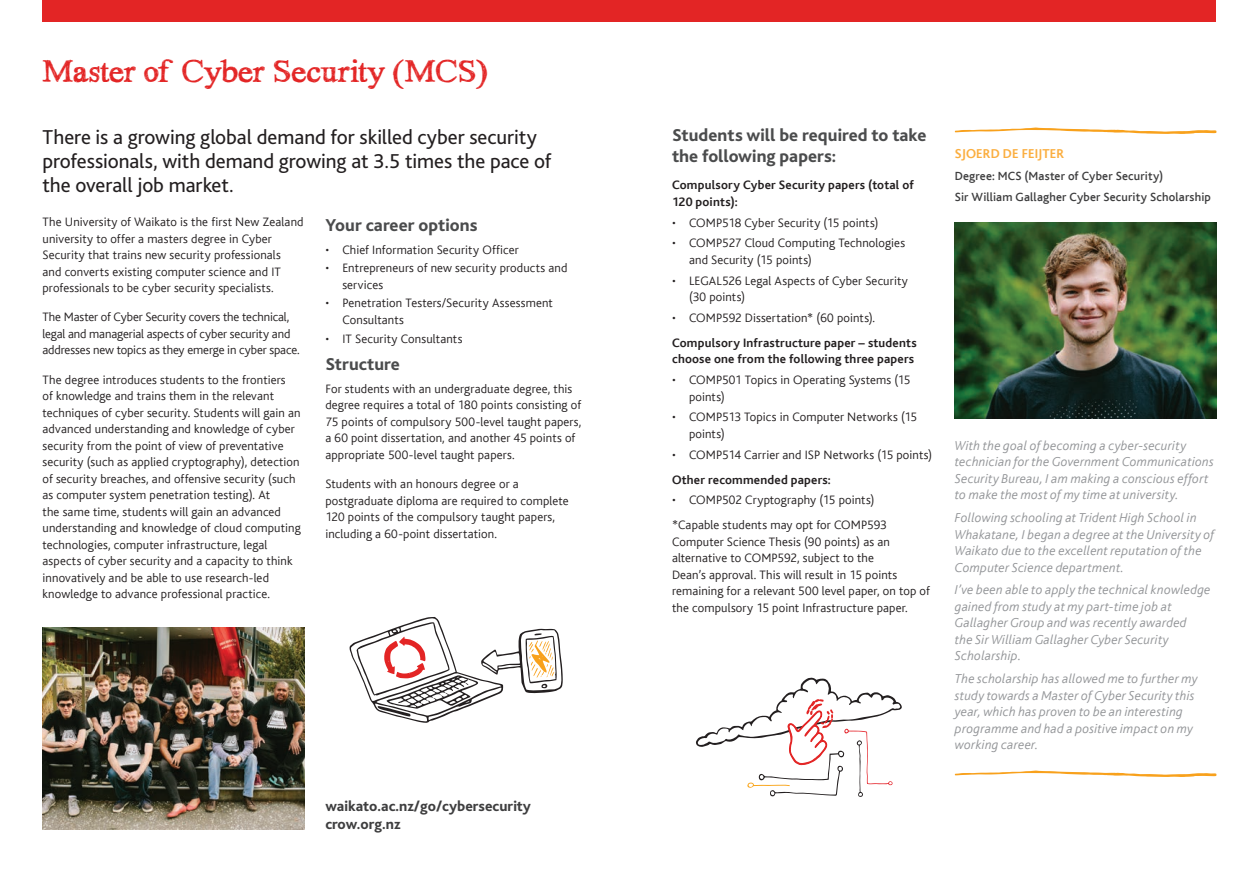
<style>
.page{position:relative;width:1259px;height:893px;background:#fff}
.page>*{position:absolute;margin:0;border:0;box-sizing:border-box;transform-origin:0 0}
.t1{font:33px "Hand Scribble Sketch Times";letter-spacing:-.015em;color:#e32525}
.t2{font:21px/24px "Bliss 2";letter-spacing:-.005em;color:#231f20}
.t3{font:800 18px/21px "Bliss 2";color:#4b4c4d}
.t4{font:800 15px/18px "Bliss 2";color:#3e3e3f}
.t5{font:italic 13.5px/16.5px "Bliss CE Light";letter-spacing:.015em;color:#939598}
.t6{font:13.5px "Bliss CE Bold";letter-spacing:.015em;color:#fbae3f}
.t7{font:12.75px/16.5px "Bliss CE Light";letter-spacing:.01em;color:#231f20}
.t8{font:12.75px/16.5px "Bliss CE Bold";letter-spacing:.015em;color:#231f20}
.t9{font:12.75px/16.5px "Bliss CE Light";letter-spacing:-.01em;color:#231f20}
.t10{font:12.3px/21.1px "Bliss CE Medium";letter-spacing:.015em;color:#3e3e3f}
.s1{font-family:"Bliss CE Light"}
.s2{font-family:"Bliss CE Bold"}
</style>
<div class="page">
<div style="left:43px;top:0;width:1173px;height:21px;background:#e32525"></div>
<img style="left:43px;top:628px;width:261px;height:201px">
<img style="left:955px;top:222px;width:261px;height:197px">
<svg style="left:955px;top:770px;width:261px;height:7px"></svg>
<svg style="left:955px;top:127px;width:261px;height:7px"></svg>
<svg style="left:349px;top:617px;width:214px;height:106px"></svg>
<svg style="left:696px;top:677px;width:206px;height:120px"></svg>
<p class="t1" style="left:43px;top:49px;width:447px">Master of Cyber Security (MCS)</p>
<p class="t2" style="left:43px;top:125px;width:510px">There is a growing global demand for skilled cyber security professionals, with demand growing at 3.5 times the pace of the overall job market.</p>
<p class="t3" style="left:672px;top:125px;width:256px">Students will be required to take the following papers:</p>
<p class="t8" style="left:672px;top:177px;width:243px">Compulsory Cyber Security papers (total of<br>120 points):</p>
<p class="t7" style="left:672px;top:214px;width:208px">• COMP518 Cyber Security (15 points)</p>
<p class="t7" style="left:689px;top:235px;width:218px;text-indent:-17px">• COMP527 Cloud Computing Technologies and Security (15 points)</p>
<p class="t7" style="left:689px;top:272px;width:220px;text-indent:-17px">• LEGAL526 Legal Aspects of Cyber Security (30 points)</p>
<p class="t8" style="left:672px;top:305px;width:246px;line-height:25px"><span class="s1">• COMP592 Dissertation* (60 points).<br></span>Compulsory Infrastructure paper – students</p>
<p class="t8" style="left:672px;top:351px;width:244px">choose one from the following three papers</p>
<p class="t7" style="left:689px;top:372px;width:223px;text-indent:-17px">• COMP501 Topics in Operating Systems (15 points)</p>
<p class="t7" style="left:689px;top:409px;width:229px;text-indent:-17px">• COMP513 Topics in Computer Networks (15 points)</p>
<p class="t7" style="left:672px;top:442px;width:262px;line-height:25px">• COMP514 Carrier and ISP Networks (15 points)<br><span class="s2">Other recommended papers:</span></p>
<p class="t7" style="left:672px;top:488px;width:216px;line-height:25px">• COMP502 Cryptography (15 points) *Capable students may opt for COMP593</p>
<p class="t7" style="left:672px;top:534px;width:259px">Computer Science Thesis (90 points) as an alternative to COMP592, subject to the<br>Dean’s approval. This will result in 15 points remaining for a relevant 500 level paper, on top of the compulsory 15 point Infrastructure paper.</p>
<p class="t7" style="left:43px;top:214px;width:262px">The University of Waikato is the first New Zealand university to offer a masters degree in Cyber Security that trains new security professionals<br>and converts existing computer science and IT professionals to be cyber security specialists.</p>
<p class="t9" style="left:43px;top:309px;width:259px">The Master of Cyber Security covers the technical, legal and managerial aspects of cyber security and addresses new topics as they emerge in cyber space.</p>
<p class="t7" style="left:43px;top:371px;width:260px">The degree introduces students to the frontiers<br>of knowledge and trains them in the relevant techniques of cyber security. Students will gain an advanced understanding and knowledge of cyber security from the point of view of preventative security (such as applied cryptography), detection of security breaches, and offensive security (such as computer system penetration testing). At<br>the same time, students will gain an advanced understanding and knowledge of cloud computing technologies, computer infrastructure, legal aspects of cyber security and a capacity to think innovatively and be able to use research-led knowledge to advance professional practice.</p>
<p class="t3" style="left:325px;top:214px;width:154px">Your career options</p>
<p class="t7" style="left:325px;top:241px;width:195px">• Chief Information Security Officer</p>
<p class="t7" style="left:342px;top:260px;width:226px;text-indent:-17px">• Entrepreneurs of new security products and services</p>
<p class="t7" style="left:342px;top:295px;width:212px;text-indent:-17px">• Penetration Testers/Security Assessment<br>Consultants</p>
<p class="t7" style="left:325px;top:330px;width:139px">• IT Security Consultants</p>
<p class="t3" style="left:325px;top:353px;width:76px">Structure</p>
<p class="t7" style="left:325px;top:381px;width:257px">For students with an undergraduate degree, this degree requires a total of 180 points consisting of 75 points of compulsory 500-level taught papers, a 60 point dissertation, and another 45 points of appropriate 500-level taught papers.</p>
<p class="t7" style="left:325px;top:476px;width:245px">Students with an honours degree or a postgraduate diploma are required to complete 120 points of the compulsory taught papers, including a 60-point dissertation.</p>
<p class="t4" style="left:325px;top:797px;width:207px">waikato.ac.nz/go/cybersecurity crow.org.nz</p>
<p class="t6" style="left:955px;top:147px;width:111px">SJOERD DE FEIJTER</p>
<p class="t10" style="left:955px;top:165px;width:258px">Degree: MCS (Master of Cyber Security)<br>Sir William Gallagher Cyber Security Scholarship</p>
<p class="t5" style="left:955px;top:437px;width:260px">With the goal of becoming a cyber-security technician for the Government Communications Security Bureau, I am making a conscious effort to make the most of my time at university.</p>
<p class="t5" style="left:955px;top:510px;width:261px">Following schooling at Trident High School in Whakatane, I began a degree at the University of Waikato due to the excellent reputation of the Computer Science department.</p>
<p class="t5" style="left:955px;top:582px;width:257px">I’ve been able to apply the technical knowledge gained from study at my part-time job at Gallagher Group and was recently awarded<br>the Sir William Gallagher Cyber Security Scholarship.</p>
<p class="t5" style="left:955px;top:671px;width:244px">The scholarship has allowed me to further my study towards a Master of Cyber Security this year, which has proven to be an interesting programme and had a positive impact on my working career.</p>
</div>
